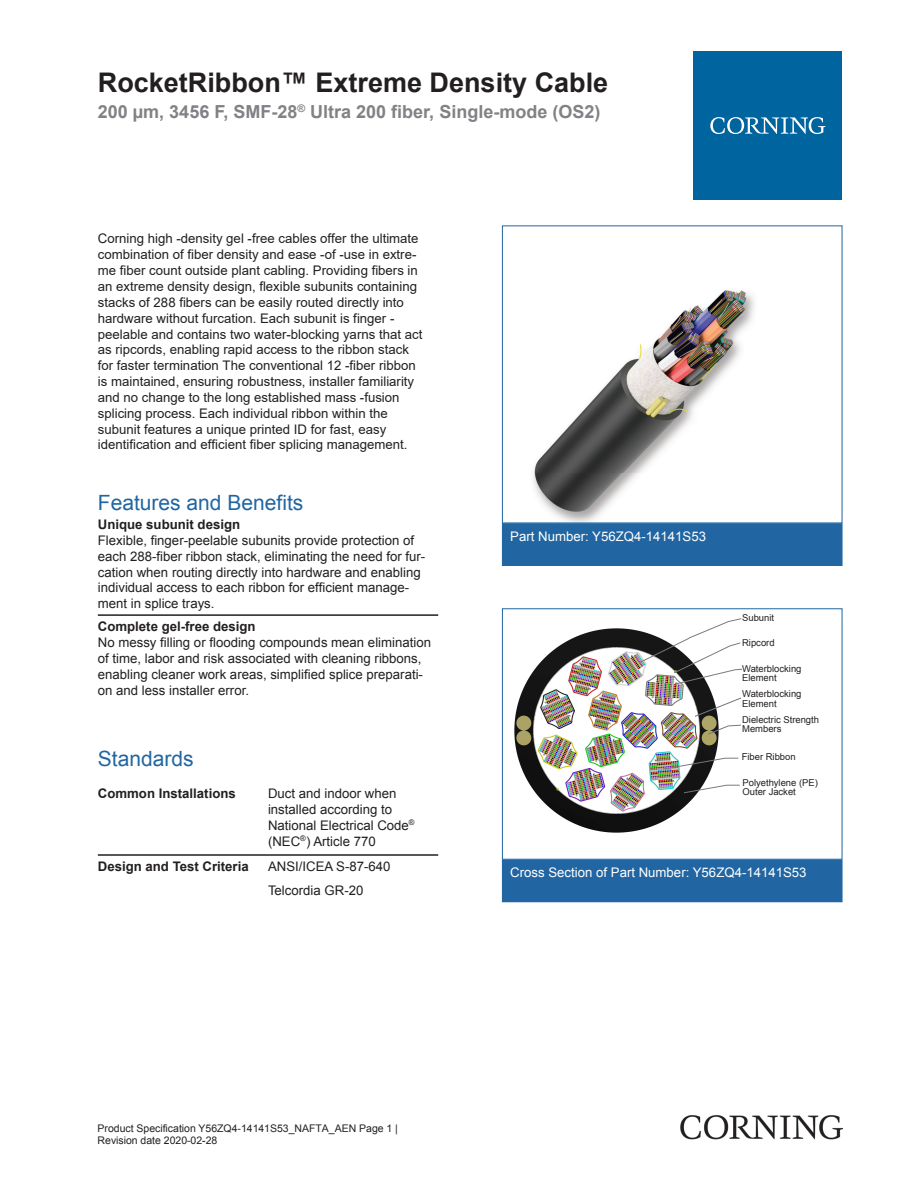
<style>
.page{position:relative;width:919px;height:1187px;background:#fff}
.page>*{position:absolute;margin:0;border:0;box-sizing:border-box;transform-origin:0 0}
.t1{font:700 27px "Arial";color:#231f20}
.t2{font:21px "Arial";color:#2166a2}
.t3{font:700 18px "Arial";color:#808285}
.t4{font:13.2px/15.9px "Arial";color:#231f20}
.t5{font:13.2px/15.9px "Arial";color:#231f20}
.t6{font:700 13.2px "Arial";color:#231f20}
.t7{font:13.2px "Arial";color:#fff}
.t8{font:10.5px/12.6px "Arial";color:#231f20}
.t9{font:9.45px/9.4px "Arial";color:#231f20}
.t10{font:9.45px "Arial";color:#231f20}
.s1{font-style:inherit}
</style>
<div class="page">
<img style="left:533px;top:290px;width:221px;height:231px">
<div style="left:502px;top:523px;width:340px;height:42px;background:#2166a2"></div>
<div style="left:502px;top:523px;width:340px;height:43px;border:1px solid #2166a2"></div>
<div style="left:502px;top:608px;width:340px;height:251px;border:1px solid #2166a2"></div>
<div style="left:502px;top:859px;width:340px;height:42px;background:#2166a2"></div>
<div style="left:502px;top:859px;width:340px;height:43px;border:1px solid #2166a2"></div>
<hr style="left:98px;top:614px;width:340px;height:1px;background:#231f20">
<hr style="left:98px;top:854px;width:170px;height:1px;background:#231f20">
<hr style="left:268px;top:854px;width:170px;height:1px;background:#231f20">
<div style="left:693px;top:51px;width:149px;height:149px;background:#00649e"></div>
<svg style="left:710px;top:117px;width:115px;height:17px"></svg>
<img style="left:680px;top:1115px;width:162px;height:24px">
<img style="left:514px;top:628px;width:176px;height:205px">
<img style="left:609px;top:609px;width:137px;height:193px">
<h1 class="t1" style="left:98px;top:63px;width:512px">RocketRibbon™ Extreme Density Cable</h1>
<h3 class="t3" style="left:98px;top:99px;width:504px">200 µm, 3456 F, SMF-28<sup>®</sup> Ultra 200 fiber, Single-mode (OS2)</h3>
<p class="t4" style="left:98px;top:231px;width:326px">Corning high -density gel -free cables offer the ultimate combination of fiber density and ease -of -use in extre&shy;me fiber count outside plant cabling. Providing fibers in an extreme density design, flexible subunits containing stacks of 288 fibers can be easily routed directly into hardware without furcation. Each subunit is finger - peelable and contains two water-blocking yarns that act as ripcords, enabling rapid access to the ribbon stack for faster termination The conventional 12 -fiber ribbon is maintained, ensuring robustness, installer familiarity and no change to the long established mass -fusion splicing process. Each individual ribbon within the subunit features a unique printed ID for fast, easy identification and efficient fiber splicing management.</p>
<h2 class="t2" style="left:98px;top:488px;width:207px">Features and Benefits</h2>
<p class="t6" style="left:98px;top:515px;width:144px">Unique subunit design</p>
<p class="t5" style="left:98px;top:532px;width:329px">Flexible, finger-peelable subunits provide protection of each 288-fiber ribbon stack, eliminating the need for fur&shy;cation when routing directly into hardware and enabling individual access to each ribbon for efficient manage&shy;ment in splice trays.</p>
<p class="t6" style="left:98px;top:617px;width:159px">Complete gel-free design</p>
<p class="t5" style="left:98px;top:634px;width:335px">No messy filling or flooding compounds mean elimination of time, labor and risk associated with cleaning ribbons, enabling cleaner work areas, simplified splice preparati&shy;on and less installer error.</p>
<h2 class="t2" style="left:98px;top:743px;width:97px">Standards</h2>
<p class="t6" style="left:98px;top:784px;width:139px">Common Installations</p>
<p class="t5" style="left:268px;top:785px;width:148px">Duct and indoor when installed according to<br>National Electrical Code<sup>® </sup>(NEC<sup>®</sup>) Article 770</p>
<p class="t6" style="left:98px;top:857px;width:152px">Design and Test Criteria</p>
<p class="t5" style="left:268px;top:854px;width:124px;line-height:23.7px">ANSI/ICEA S-87-640<br>Telcordia GR-20</p>
<p class="t7" style="left:510px;top:527px;width:197px">Part Number: Y56ZQ4-14141S53</p>
<p class="t10" style="left:742px;top:610px;width:33px">Subunit</p>
<p class="t9" style="left:742px;top:638px;width:34px">Ripcord</p>
<p class="t9" style="left:742px;top:663px;width:61px">Waterblocking<br>Element</p>
<p class="t9" style="left:742px;top:689px;width:61px">Waterblocking<br>Element</p>
<p class="t9" style="left:742px;top:714px;width:78px">Dielectric Strength<br>Members</p>
<p class="t10" style="left:741px;top:750px;width:55px">Fiber Ribbon</p>
<p class="t9" style="left:742px;top:777px;width:77px">Polyethylene (PE)<br>Outer Jacket</p>
<p class="t7" style="left:510px;top:863px;width:298px">Cross Section of Part Number: Y56ZQ4-14141S53</p>
<p class="t8" style="left:98px;top:1121px;width:302px">Product Specification Y56ZQ4-14141S53_NAFTA_AEN Page 1 |<br>Revision date 2020-0<span class="s1">2-28</span></p>
</div>
